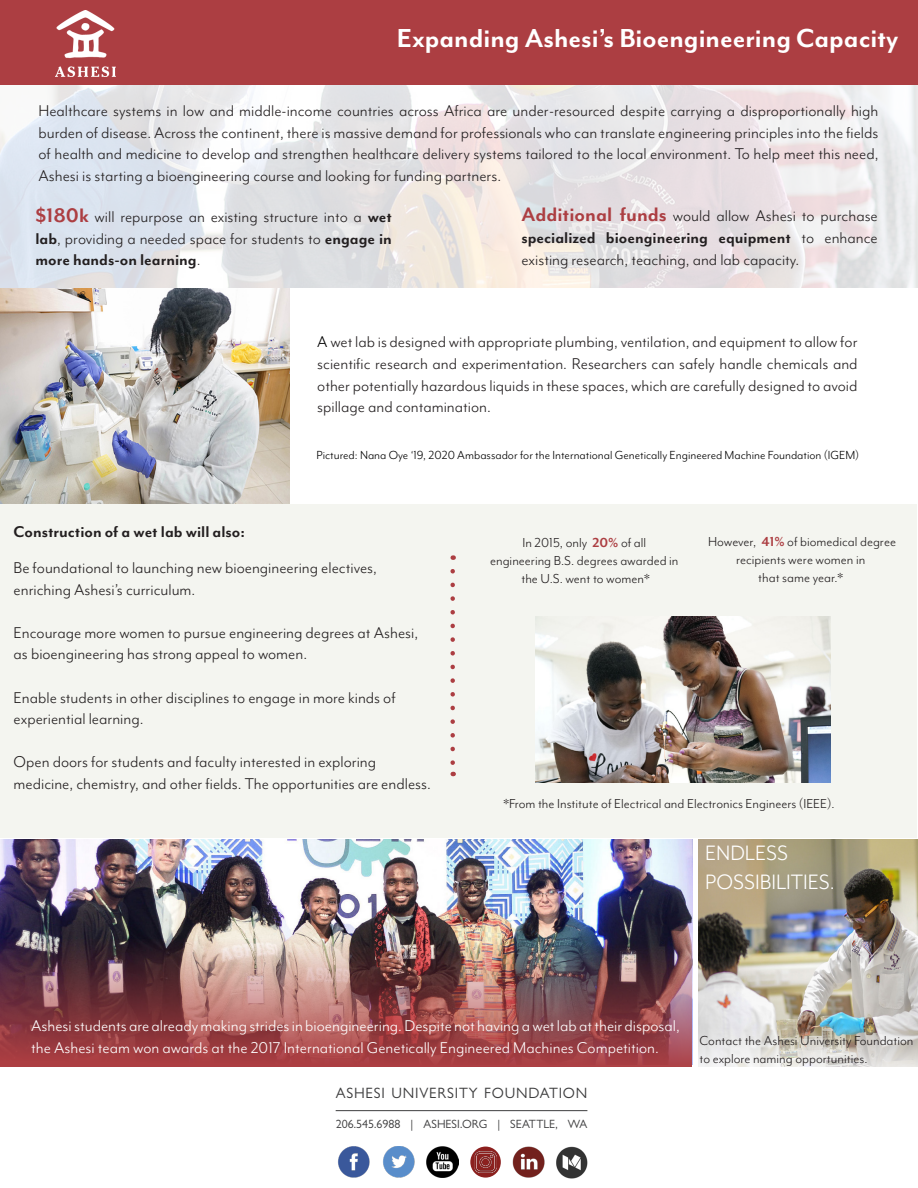
<style>
.page{position:relative;width:918px;height:1188px;background:#fff}
.page>*{position:absolute;margin:0;border:0;box-sizing:border-box;transform-origin:0 0}
.t1{font:700 30px "Mr Eaves Mod OT";color:#fff}
.t2{font:24px "Mr Eaves Mod OT";color:#fff}
.t3{font:18px/21.6px "Mr Eaves Mod OT";color:#231f20;text-align:justify}
.t4{font:18px/21.6px "Mr Eaves Mod OT";color:#fff}
.t5{font:700 18px "Mr Eaves Mod OT";color:#231f20}
.t6{font:15px/18px "Mr Eaves Mod OT";color:#231f20;text-align:center}
.t7{font:15px "Gill Sans Nova";letter-spacing:.05em;color:#3e3e3f}
.t8{font:13.5px "Mr Eaves Mod OT";color:#000}
.t9{font:12px "Gill Sans Nova";color:#3e3e3f}
.s1{font-weight:700;font-size:22.5px;color:#ac3e42}
.s2{font-weight:700}
.s3{color:#000}
.s4{font-weight:700;color:#ac3e42}
</style>
<div class="page">
<div style="left:0;top:504px;width:916px;height:334px;background:#f4f5f0"></div>
<img style="left:536px;top:616px;width:294px;height:166px">
<img style="left:0;top:84px;width:918px;height:204px">
<div style="left:0;top:0;width:918px;height:84px;background:#ac3e42"></div>
<img style="left:0;top:839px;width:692px;height:100px">
<img style="left:698px;top:839px;width:220px;height:187px">
<hr style="left:336px;top:1110px;width:251px;height:1px;background:#3e3e3f">
<img style="left:338px;top:1146px;width:32px;height:32px">
<img style="left:383px;top:1146px;width:32px;height:32px">
<img style="left:427px;top:1147px;width:31px;height:31px">
<img style="left:513px;top:1147px;width:31px;height:31px">
<img style="left:556px;top:1147px;width:31px;height:31px">
<svg style="left:470px;top:1147px;width:31px;height:31px"></svg>
<img style="left:475px;top:1151px;width:21px;height:22px">
<img style="left:0;top:939px;width:692px;height:127px">
<img style="left:55px;top:11px;width:60px;height:66px">
<svg style="left:450px;top:571px;width:5px;height:205px"></svg>
<img style="left:0;top:288px;width:289px;height:216px">
<svg style="left:698px;top:1026px;width:220px;height:41px;background:#d5d5d1"></svg>
<p class="t1" style="left:397px;top:22px;width:503px">Expanding Ashesi’s Bioengineering Capacity</p>
<p class="t3" style="left:39px;top:100px;width:841px">Healthcare systems in low and middle-income countries across Africa are under-resourced despite carrying a disproportionally high burden of disease. Across the continent, there is massive demand for professionals who can translate engineering principles into the fields of health and medicine to develop and strengthen healthcare delivery systems tailored to the local environment. To help meet this need, Ashesi is starting a bioengineering course and looking for funding partners.</p>
<p class="t3" style="left:36px;top:206px;width:358px"><span class="s1">$180k</span> will repurpose an existing structure into a <span class="s2">wet lab</span>, providing a needed space for students to <span class="s2">engage in more hands-on learning</span>.</p>
<p class="t3" style="left:521px;top:205px;width:358px"><span class="s1">Additional funds</span> would allow Ashesi to purchase <span class="s2">specialized bioengineering equipment</span> to enhance existing research, teaching, and lab capacity.</p>
<p class="t3" style="left:317px;top:331px;width:542px"><span class="s3">A</span> wet lab is designed with appropriate plumbing, ventilation, and equipment to allow for scientific research and experimentation. Researchers can safely handle chemicals and other potentially hazardous liquids in these spaces, which are carefully designed to avoid spillage and contamination.</p>
<p class="t8" style="left:316px;top:447px;width:544px">Pictured: Nana Oye ‘19, 2020 Ambassador for the International Genetically Engineered Machine Foundation (IGEM)</p>
<p class="t5" style="left:14px;top:522px;width:233px">Construction of a wet lab will also:</p>
<p class="t3" style="left:14px;top:557px;width:365px">Be foundational to launching new bioengineering electives,</p>
<p class="t3" style="left:14px;top:579px;width:183px">enriching Ashesi’s curriculum.</p>
<p class="t3" style="left:14px;top:622px;width:406px">Encourage more women to pursue engineering degrees at Ashesi,</p>
<p class="t3" style="left:14px;top:643px;width:295px">as bioengineering has strong appeal to women.</p>
<p class="t3" style="left:14px;top:687px;width:384px">Enable students in other disciplines to engage in more kinds of</p>
<p class="t3" style="left:14px;top:708px;width:131px">experiential learning.</p>
<p class="t3" style="left:14px;top:751px;width:364px">Open doors for students and faculty interested in exploring</p>
<p class="t3" style="left:14px;top:773px;width:419px">medicine, chemistry, and other fields. The opportunities are endless.</p>
<p class="t6" style="left:522px;top:534px;width:125px">In 2015, only <span class="s4">20%</span> of all</p>
<p class="t6" style="left:490px;top:552px;width:190px">engineering B.S. degrees awarded in</p>
<p class="t6" style="left:521px;top:570px;width:130px">the U.S. went to women*</p>
<p class="t6" style="left:708px;top:532px;width:189px">However, <span class="s4">41%</span> of biomedical degree recipients were women in</p>
<p class="t6" style="left:758px;top:568px;width:87px">that same year.*</p>
<p class="t6" style="left:503px;top:794px;width:333px">*From the Institute of Electrical and Electronics Engineers (IEEE).</p>
<p class="t2" style="left:705px;top:840px;width:85px">ENDLESS</p>
<p class="t2" style="left:705px;top:869px;width:131px">POSSIBILITIES.</p>
<p class="t4" style="left:31px;top:1015px;width:650px">Ashesi students are already making strides in bioengineering. Despite not having a wet lab at their disposal, the Ashesi team won awards at the 2017 International Genetically Engineered Machines Competition.</p>
<p class="t7" style="left:336px;top:1083px;width:253px">ASHESI UNIVERSITY FOUNDATION</p>
<p class="t9" style="left:336px;top:1116px;width:253px">206.545.6988 | ASHESI.ORG | SEATTLE, WA</p>
<p class="t6" style="left:699px;top:1032px;width:216px;text-align:left">Contact the Ashesi University Foundation to explore naming opportunities.</p>
</div>
